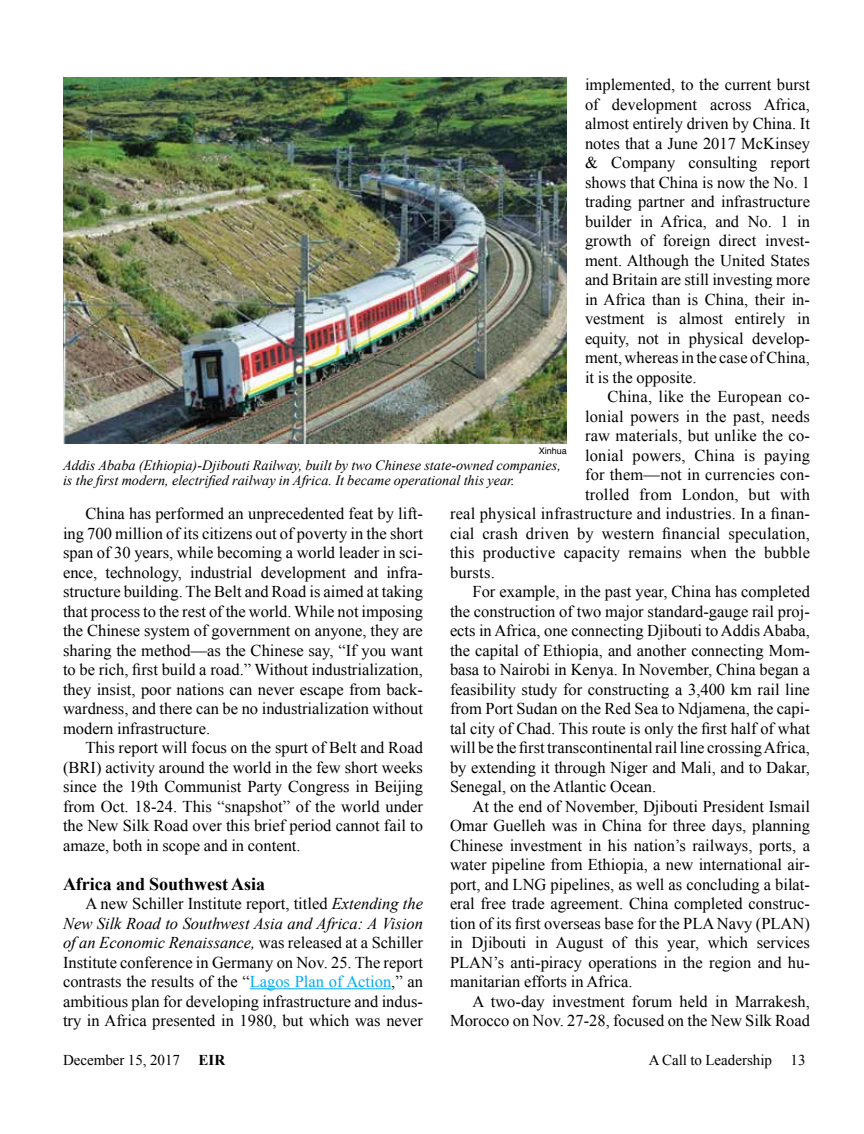
<style>
.page{position:relative;width:864px;height:1134px;background:#fff}
.page>*{position:absolute;margin:0;border:0;box-sizing:border-box;transform-origin:0 0}
.t1{font:700 18px "Times New Roman";color:#000}
.t2{font:16.5px/19.5px "Times New Roman";color:#000;text-align:justify}
.t3{font:15px "Times New Roman";color:#000}
.t4{font:italic 14.25px/15.8px "Times New Roman";color:#000}
.t5{font:9px "Helvetica";color:#000}
.s1{font-style:italic}
.s2{color:#00aeef}
.s3{font-weight:700}
</style>
<div class="page">
<hr style="left:250px;top:988px;width:141px;height:1px;background:#00aeef">
<img style="left:63px;top:77px;width:504px;height:366px">
<p class="t2" style="left:585px;top:74px;width:227px">implemented, to the current burst of development across Africa, almost entirely driven by China. It notes that a June 2017 McKinsey &amp; Company consulting report shows that China is now the No. 1 trading partner and infrastructure builder in Africa, and No. 1 in growth of foreign direct invest&shy;ment. Although the United States and Britain are still investing more in Africa than is China, their in&shy;vestment is almost entirely in equity, not in physical develop&shy;ment, whereas in the case of China, it is the opposite.</p>
<p class="t2" style="left:608px;top:387px;width:204px">China, like the European co-</p>
<p class="t2" style="left:585px;top:406px;width:227px">lonial powers in the past, needs</p>
<p class="t2" style="left:585px;top:426px;width:227px">raw materials, but unlike the co-</p>
<p class="t2" style="left:585px;top:445px;width:227px">lonial powers, China is paying</p>
<p class="t2" style="left:585px;top:465px;width:227px">for them—not in currencies con-</p>
<p class="t2" style="left:585px;top:484px;width:226px">trolled from London, but with</p>
<p class="t2" style="left:450px;top:504px;width:362px">real physical infrastructure and industries. In a finan-</p>
<p class="t2" style="left:450px;top:523px;width:362px">cial crash driven by western financial speculation,</p>
<p class="t2" style="left:450px;top:543px;width:362px">this productive capacity remains when the bubble</p>
<p class="t2" style="left:450px;top:562px;width:46px">bursts.</p>
<p class="t2" style="left:473px;top:582px;width:339px">For example, in the past year, China has completed</p>
<p class="t2" style="left:450px;top:601px;width:361px">the construction of two major standard-gauge rail proj-</p>
<p class="t2" style="left:450px;top:621px;width:362px">ects in Africa, one connecting Djibouti to Addis Ababa,</p>
<p class="t2" style="left:450px;top:640px;width:362px">the capital of Ethiopia, and another connecting Mom-</p>
<p class="t2" style="left:450px;top:660px;width:362px">basa to Nairobi in Kenya. In November, China began a</p>
<p class="t2" style="left:450px;top:679px;width:361px">feasibility study for constructing a 3,400 km rail line</p>
<p class="t2" style="left:450px;top:699px;width:361px">from Port Sudan on the Red Sea to Ndjamena, the capi-</p>
<p class="t2" style="left:450px;top:718px;width:361px">tal city of Chad. This route is only the first half of what</p>
<p class="t2" style="left:450px;top:738px;width:362px">will be the first transcontinental rail line crossing Africa,</p>
<p class="t2" style="left:450px;top:757px;width:362px">by extending it through Niger and Mali, and to Dakar,</p>
<p class="t2" style="left:450px;top:777px;width:208px">Senegal, on the Atlantic Ocean.</p>
<p class="t2" style="left:473px;top:796px;width:339px">At the end of November, Djibouti President Ismail</p>
<p class="t2" style="left:450px;top:816px;width:361px">Omar Guelleh was in China for three days, planning</p>
<p class="t2" style="left:450px;top:835px;width:361px">Chinese investment in his nation’s railways, ports, a</p>
<p class="t2" style="left:450px;top:855px;width:361px">water pipeline from Ethiopia, a new international air-</p>
<p class="t2" style="left:450px;top:874px;width:361px">port, and LNG pipelines, as well as concluding a bilat-</p>
<p class="t2" style="left:450px;top:894px;width:361px">eral free trade agreement. China completed construc-</p>
<p class="t2" style="left:450px;top:913px;width:361px">tion of its first overseas base for the PLA Navy (PLAN)</p>
<p class="t2" style="left:450px;top:933px;width:362px">in Djibouti in August of this year, which services</p>
<p class="t2" style="left:450px;top:952px;width:361px">PLAN’s anti-piracy operations in the region and hu-</p>
<p class="t2" style="left:450px;top:972px;width:184px">manitarian efforts in Africa.</p>
<p class="t2" style="left:473px;top:991px;width:339px">A two-day investment forum held in Marrakesh,</p>
<p class="t2" style="left:450px;top:1011px;width:361px">Morocco on Nov. 27-28, focused on the New Silk Road</p>
<p class="t5" style="left:539px;top:444px;width:30px">Xinhua</p>
<p class="t4" style="left:63px;top:457px;width:500px">Addis Ababa (Ethiopia)-Djibouti Railway, built by two Chinese state-owned companies, is the first modern, electrified railway in Africa. It became operational this year.</p>
<p class="t2" style="left:63px;top:503px;width:362px;text-indent:22px">China has performed an unprecedented feat by lift&shy;ing 700 million of its citizens out of poverty in the short span of 30 years, while becoming a world leader in sci&shy;ence, technology, industrial development and infra&shy;structure building. The Belt and Road is aimed at taking that process to the rest of the world. While not imposing the Chinese system of government on anyone, they are sharing the method—as the Chinese say, “If you want to be rich, first build a road.” Without industrialization, they insist, poor nations can never escape from back&shy;wardness, and there can be no industrialization without modern infrastructure.</p>
<p class="t2" style="left:63px;top:738px;width:362px;text-indent:23px">This report will focus on the spurt of Belt and Road (BRI) activity around the world in the few short weeks since the 19th Communist Party Congress in Beijing from Oct. 18-24. This “snapshot” of the world under the New Silk Road over this brief period cannot fail to amaze, both in scope and in content.</p>
<p class="t1" style="left:63px;top:871px;width:204px">Africa and Southwest Asia</p>
<p class="t2" style="left:63px;top:893px;width:362px;text-indent:22px">A new Schiller Institute report, titled <span class="s1">Extending the New Silk Road to Southwest Asia and Africa: A Vision of an Economic Renaissance,</span> was released at a Schiller Institute conference in Germany on Nov. 25. The report contrasts the results of the “<span class="s2">Lagos Plan of Action</span>,” an ambitious plan for developing infrastructure and indus&shy;try in Africa presented in 1980, but which was never</p>
<p class="t3" style="left:63px;top:1050px;width:164px">December 15, 2017 <span class="s3">EIR</span></p>
<p class="t3" style="left:649px;top:1050px;width:158px">A Call to Leadership 13</p>
</div>
